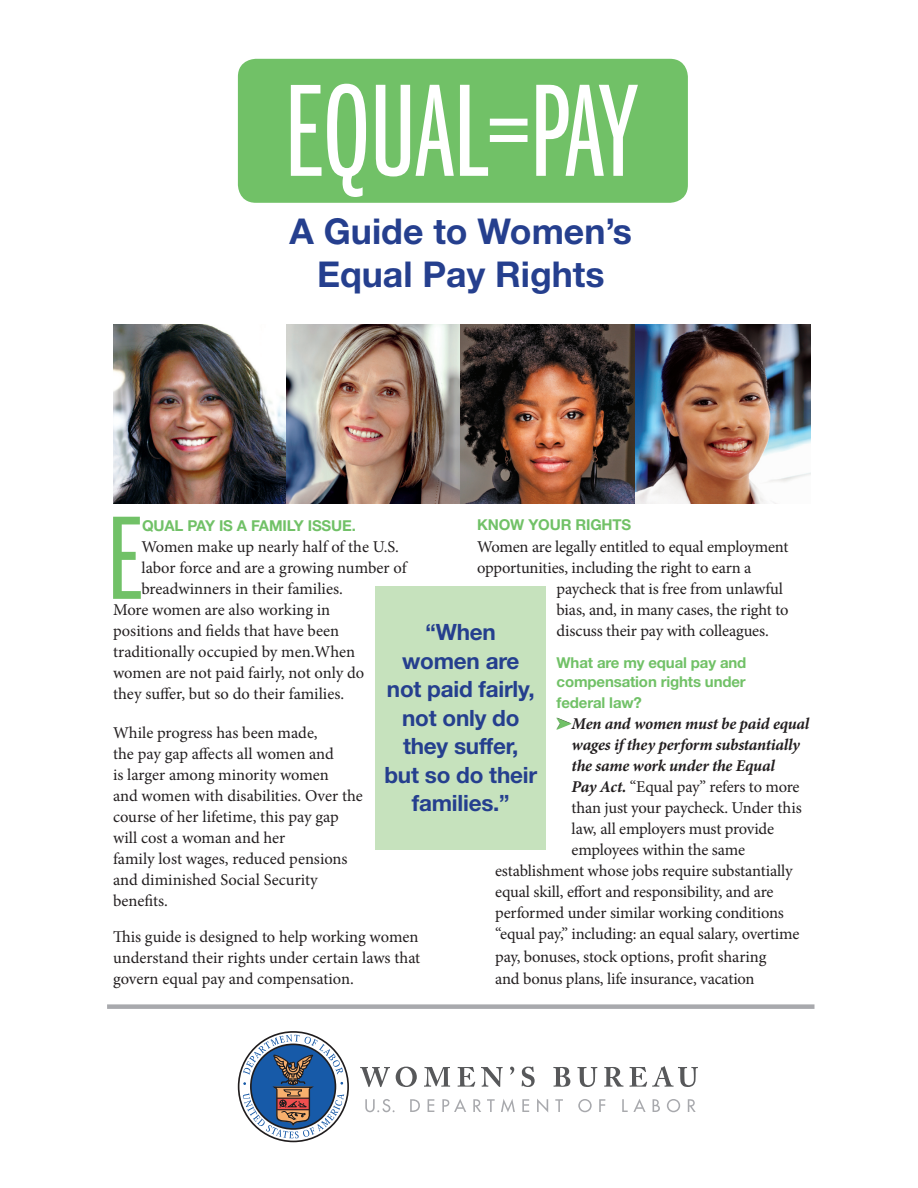
<style>
.page{position:relative;width:918px;height:1188px;background:#fff}
.page>*{position:absolute;margin:0;border:0;box-sizing:border-box;transform-origin:0 0}
.t1{font:136.5px "ITC Franklin Gothic Std Bk X Cp";letter-spacing:-.01em;color:#fff}
.Subhead{font:123.3px "ITC Franklin Gothic Std Bk X Cp";color:#71c167}
.t2{font:700 35.7px "Helvetica Neue LT Std";color:#253f8e}
.Subhead-2{font:700 22.5px/28.5px "Helvetica Neue LT Std";letter-spacing:-.01em;color:#253f8e;text-align:center}
.First_Bold_bullets{font:16.5px/21px "Minion Pro";letter-spacing:-.01em;color:#231f20}
.Paragraph_Style_1{font:16.5px "Minion Pro";letter-spacing:-.005em;color:#231f20}
.Subhead-3{font:700 15px/19.5px "Helvetica Neue LT Std";letter-spacing:-.01em;color:#71c167}
.First_Bold_bullets-2{font:700 15px "Helvetica Neue LT Std";letter-spacing:-.01em;color:#71c167}
.s1{font-weight:700;font-style:italic}
</style>
<div class="page">
<div style="left:238px;top:1031px;width:111px;height:111px;border:2px solid #201d1e;border-radius:50%"></div>
<svg style="left:243px;top:1035px;width:101px;height:103px"></svg>
<svg style="left:360px;top:1067px;width:30px;height:20px"></svg>
<svg style="left:396px;top:1067px;width:21px;height:20px"></svg>
<svg style="left:424px;top:1067px;width:26px;height:20px"></svg>
<svg style="left:458px;top:1067px;width:17px;height:20px"></svg>
<svg style="left:481px;top:1067px;width:22px;height:20px"></svg>
<svg style="left:510px;top:1067px;width:4px;height:8px"></svg>
<svg style="left:522px;top:1067px;width:13px;height:20px"></svg>
<svg style="left:553px;top:1067px;width:17px;height:20px"></svg>
<svg style="left:577px;top:1067px;width:20px;height:20px"></svg>
<svg style="left:604px;top:1067px;width:19px;height:20px"></svg>
<svg style="left:630px;top:1066px;width:68px;height:21px"></svg>
<svg style="left:365px;top:1099px;width:30px;height:13px"></svg>
<svg style="left:410px;top:1099px;width:10px;height:13px"></svg>
<svg style="left:428px;top:1099px;width:6px;height:13px"></svg>
<svg style="left:442px;top:1099px;width:24px;height:13px"></svg>
<svg style="left:473px;top:1099px;width:8px;height:13px"></svg>
<svg style="left:487px;top:1099px;width:8px;height:13px"></svg>
<svg style="left:501px;top:1099px;width:14px;height:13px"></svg>
<svg style="left:522px;top:1099px;width:7px;height:13px"></svg>
<svg style="left:537px;top:1099px;width:11px;height:13px"></svg>
<svg style="left:555px;top:1099px;width:8px;height:13px"></svg>
<svg style="left:578px;top:1099px;width:14px;height:13px"></svg>
<svg style="left:599px;top:1099px;width:6px;height:13px"></svg>
<svg style="left:622px;top:1099px;width:24px;height:13px"></svg>
<svg style="left:653px;top:1099px;width:7px;height:13px"></svg>
<svg style="left:667px;top:1099px;width:13px;height:13px"></svg>
<svg style="left:688px;top:1099px;width:8px;height:13px"></svg>
<div style="left:238px;top:59px;width:450px;height:144px;background:#71c167;border-radius:18px"></div>
<div style="left:375px;top:586px;width:171px;height:264px;background:#c6e2bd"></div>
<div style="left:107px;top:1004px;width:708px;height:5px;background:#a8a9ad"></div>
<img style="left:113px;top:324px;width:173px;height:180px">
<img style="left:286px;top:324px;width:524px;height:180px">
<p class="t1" style="left:284px;top:61px;width:354px">EQUAL=PAY</p>
<p class="t2" style="left:290px;top:209px;width:344px">A Guide to Women’s</p>
<p class="t2" style="left:317px;top:252px;width:289px">Equal Pay Rights</p>
<p class="Subhead" style="left:107px;top:495px;width:37px">E</p>
<p class="Subhead-3" style="left:142px;top:516px;width:215px">QUAL PAY IS A FAMILY ISSUE.</p>
<p class="First_Bold_bullets-2" style="left:477px;top:515px;width:156px">KNOW YOUR RIGHTS</p>
<p class="Paragraph_Style_1" style="left:477px;top:536px;width:313px">Women are legally entitled to equal employment</p>
<p class="Paragraph_Style_1" style="left:477px;top:557px;width:276px">opportunities, including the right to earn a</p>
<p class="Paragraph_Style_1" style="left:557px;top:578px;width:228px">paycheck that is free from unlawful</p>
<p class="Paragraph_Style_1" style="left:557px;top:599px;width:233px">bias, and, in many cases, the right to</p>
<p class="Paragraph_Style_1" style="left:557px;top:620px;width:214px">discuss their pay with colleagues.</p>
<p class="Subhead-3" style="left:557px;top:652px;width:191px">What are my equal pay and compensation rights under</p>
<p class="Subhead-3" style="left:557px;top:693px;width:87px">federal law?</p>
<p class="First_Bold_bullets" style="left:572px;top:714px;width:239px;text-indent:-15px">➤<span class="s1">Men and women must be paid equal wages if they perform substantially the same work under the Equal<br>Pay Act.</span> “Equal pay” refers to more than just your paycheck. Under this law, all employers must provide employees within the same</p>
<p class="First_Bold_bullets" style="left:495px;top:861px;width:306px">establishment whose jobs require substantially equal skill, effort and responsibility, and are performed under similar working conditions “equal pay,” including: an equal salary, overtime</p>
<p class="First_Bold_bullets" style="left:495px;top:945px;width:273px;line-height:22.5px">pay, bonuses, stock options, profit sharing and bonus plans, life insurance, vacation</p>
<p class="Paragraph_Style_1" style="left:141px;top:536px;width:259px">Women make up nearly half of the U.S.</p>
<p class="Paragraph_Style_1" style="left:141px;top:557px;width:267px">labor force and are a growing number of</p>
<p class="Paragraph_Style_1" style="left:141px;top:578px;width:203px">breadwinners in their families.</p>
<p class="Paragraph_Style_1" style="left:113px;top:599px;width:219px">More women are also working in</p>
<p class="Paragraph_Style_1" style="left:113px;top:620px;width:228px">positions and fields that have been</p>
<p class="Paragraph_Style_1" style="left:113px;top:641px;width:244px">traditionally occupied by men.When</p>
<p class="Paragraph_Style_1" style="left:113px;top:662px;width:253px">women are not paid fairly, not only do</p>
<p class="Paragraph_Style_1" style="left:113px;top:683px;width:233px">they suffer, but so do their families.</p>
<p class="First_Bold_bullets" style="left:113px;top:723px;width:251px">While progress has been made,<br>the pay gap affects all women and<br>is larger among minority women<br>and women with disabilities. Over the course of her lifetime, this pay gap will cost a woman and her<br>family lost wages, reduced pensions and diminished Social Security benefits.</p>
<p class="First_Bold_bullets" style="left:113px;top:927px;width:309px;text-align:justify">This guide is designed to help working women understand their rights under certain laws that govern equal pay and compensation.</p>
<p class="Subhead-2" style="left:384px;top:618px;width:154px">“When women are not paid fairly, not only do they suffer, but so do their families.”</p>
</div>
